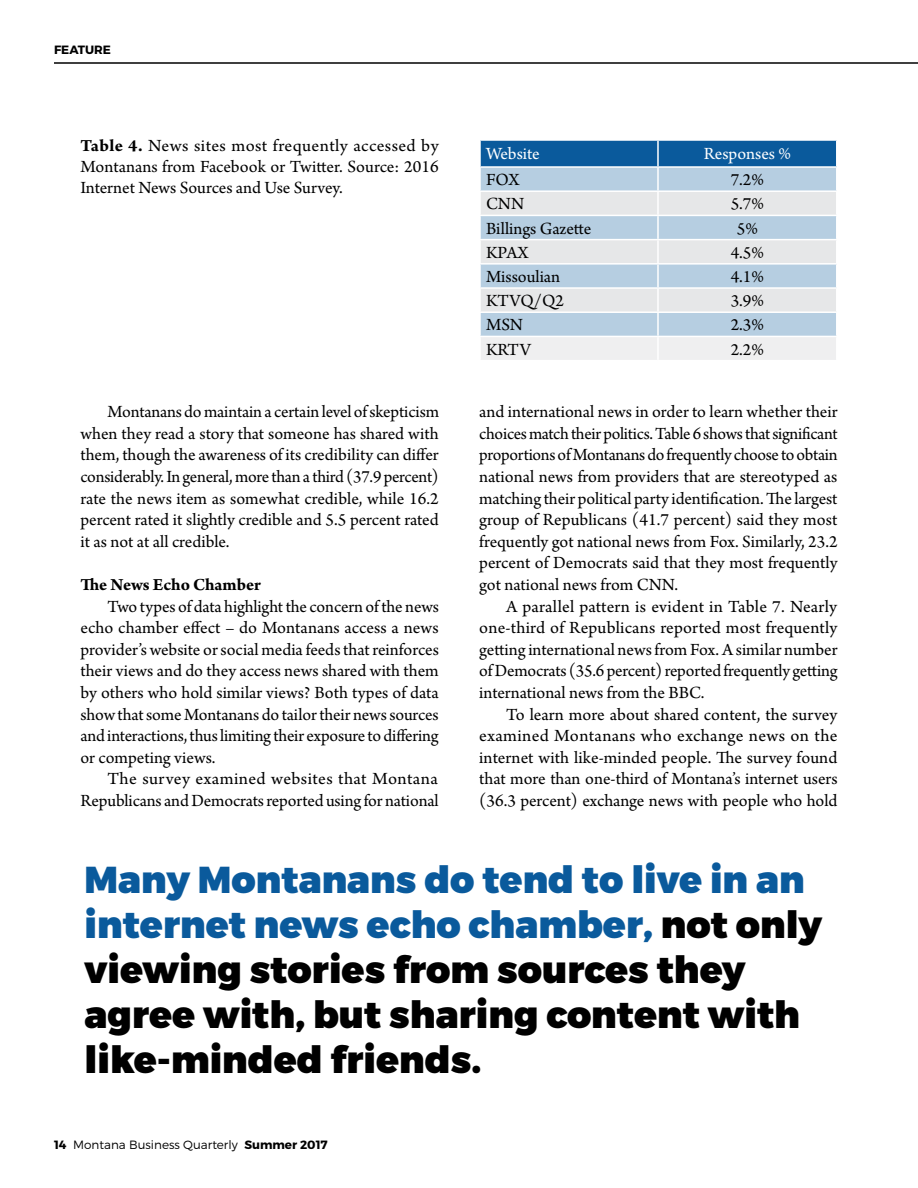
<style>
.page{position:relative;width:918px;height:1188px;background:#fff}
.page>*{position:absolute;margin:0;border:0;box-sizing:border-box;transform-origin:0 0}
.t1{font:900 37.5px/45px "Montserrat";color:#000}
.t2{font:18px/21.6px "Arno Pro";letter-spacing:-.005em;color:#000;text-align:justify}
.t3{font:700 18px "Arno Pro";letter-spacing:-.005em;color:#000}
.t4{font:18px "Arno Pro";color:#fff}
.t5{font:300 12px "Montserrat";color:#000}
.t6{font:700 12px "Montserrat";color:#000}
.s1{font-weight:700}
.s2{color:#0a5a9c}
</style>
<div class="page">
<hr style="left:54px;top:62px;width:864px;height:2px;background:#000">
<div style="left:481px;top:141px;width:355px;height:25px;background:#0a5a9c"></div>
<div style="left:481px;top:168px;width:355px;height:168px;background:#b6cee1"></div>
<svg style="left:481px;top:192px;width:355px;height:119px;background:#d3dde5"></svg>
<div style="left:481px;top:337px;width:355px;height:23px;background:#efeff0"></div>
<hr style="left:657px;top:168px;width:2px;height:22px;background:#fff">
<hr style="left:479px;top:190px;width:179px;height:2px;background:#fff">
<hr style="left:658px;top:190px;width:180px;height:2px;background:#fff">
<hr style="left:657px;top:192px;width:2px;height:23px;background:#fff">
<hr style="left:479px;top:215px;width:179px;height:1px;background:#fff">
<hr style="left:658px;top:215px;width:180px;height:1px;background:#fff">
<hr style="left:657px;top:216px;width:2px;height:23px;background:#fff">
<hr style="left:479px;top:239px;width:179px;height:1px;background:#fff">
<hr style="left:658px;top:239px;width:180px;height:1px;background:#fff">
<hr style="left:657px;top:240px;width:2px;height:23px;background:#fff">
<hr style="left:479px;top:263px;width:179px;height:2px;background:#fff">
<hr style="left:658px;top:263px;width:180px;height:2px;background:#fff">
<hr style="left:657px;top:265px;width:2px;height:22px;background:#fff">
<hr style="left:479px;top:287px;width:179px;height:2px;background:#fff">
<hr style="left:658px;top:287px;width:180px;height:2px;background:#fff">
<hr style="left:657px;top:289px;width:2px;height:22px;background:#fff">
<hr style="left:479px;top:311px;width:179px;height:2px;background:#fff">
<hr style="left:658px;top:311px;width:180px;height:2px;background:#fff">
<hr style="left:657px;top:313px;width:2px;height:23px;background:#fff">
<hr style="left:657px;top:337px;width:2px;height:23px;background:#fff">
<hr style="left:657px;top:141px;width:2px;height:25px;background:#fff">
<p class="t6" style="left:54px;top:42px;width:58px">FEATURE</p>
<p class="t2" style="left:80px;top:137px;width:360px;line-height:21px"><span class="s1">Table 4.</span> News sites most frequently accessed by Montanans from Facebook or Twitter. Source: 2016<br>Internet News Sources and Use Survey.</p>
<p class="t2" style="left:80px;top:402px;width:360px;text-indent:27px">Montanans do maintain a certain level of skepticism when they read a story that someone has shared with them, though the awareness of its credibility can differ considerably. In general, more than a third (37.9 percent) rate the news item as somewhat credible, while 16.2 percent rated it slightly credible and 5.5 percent rated it as not at all credible.</p>
<p class="t3" style="left:80px;top:574px;width:182px">The News Echo Chamber</p>
<p class="t2" style="left:80px;top:596px;width:360px;text-indent:27px">Two types of data highlight the concern of the news echo chamber effect – do Montanans access a news provider’s website or social media feeds that reinforces their views and do they access news shared with them by others who hold similar views? Both types of data show that some Montanans do tailor their news sources and interactions, thus limiting their exposure to differing or competing views.</p>
<p class="t2" style="left:80px;top:769px;width:360px;text-align:right">The survey examined websites that Montana<br>Republicans and Democrats reported using for national</p>
<p class="t4" style="left:486px;top:143px;width:55px">Website</p>
<p class="t4" style="left:704px;top:143px;width:89px">Responses %</p>
<p class="t2" style="left:486px;top:170px;width:35px">FOX</p>
<p class="t2" style="left:731px;top:170px;width:35px">7.2%</p>
<p class="t2" style="left:486px;top:194px;width:40px">CNN</p>
<p class="t2" style="left:731px;top:194px;width:35px">5.7%</p>
<p class="t2" style="left:486px;top:218px;width:107px">Billings Gazette</p>
<p class="t2" style="left:737px;top:218px;width:23px">5%</p>
<p class="t2" style="left:486px;top:243px;width:44px">KPAX</p>
<p class="t2" style="left:731px;top:243px;width:35px">4.5%</p>
<p class="t2" style="left:486px;top:267px;width:76px">Missoulian</p>
<p class="t2" style="left:731px;top:267px;width:35px">4.1%</p>
<p class="t2" style="left:486px;top:291px;width:80px">KTVQ/Q2</p>
<p class="t2" style="left:731px;top:291px;width:35px">3.9%</p>
<p class="t2" style="left:486px;top:315px;width:39px">MSN</p>
<p class="t2" style="left:731px;top:315px;width:35px">2.3%</p>
<p class="t2" style="left:486px;top:339px;width:46px">KRTV</p>
<p class="t2" style="left:731px;top:339px;width:35px">2.2%</p>
<p class="t2" style="left:479px;top:402px;width:360px">and international news in order to learn whether their choices match their politics. Table 6 shows that significant proportions of Montanans do frequently choose to obtain national news from providers that are stereotyped as matching their political party identification. The largest group of Republicans (41.7 percent) said they most frequently got national news from Fox. Similarly, 23.2 percent of Democrats said that they most frequently got national news from CNN.</p>
<p class="t2" style="left:479px;top:596px;width:360px;text-indent:27px">A parallel pattern is evident in Table 7. Nearly one-third of Republicans reported most frequently getting international news from Fox. A similar number of Democrats (35.6 percent) reported frequently getting international news from the BBC.</p>
<p class="t2" style="left:479px;top:704px;width:360px;text-indent:27px">To learn more about shared content, the survey examined Montanans who exchange news on the internet with like-minded people. The survey found that more than one-third of Montana’s internet users (36.3 percent) exchange news with people who hold</p>
<h1 class="t1" style="left:85px;top:858px;width:739px"><span class="s2">Many Montanans do tend to live in an internet news echo chamber,</span> not only viewing stories from sources they agree with, but sharing content with like-minded friends.</h1>
<p class="t5" style="left:54px;top:1137px;width:275px"><span class="s1">14</span> Montana Business Quarterly <span class="s1">Summer 2017</span></p>
</div>
